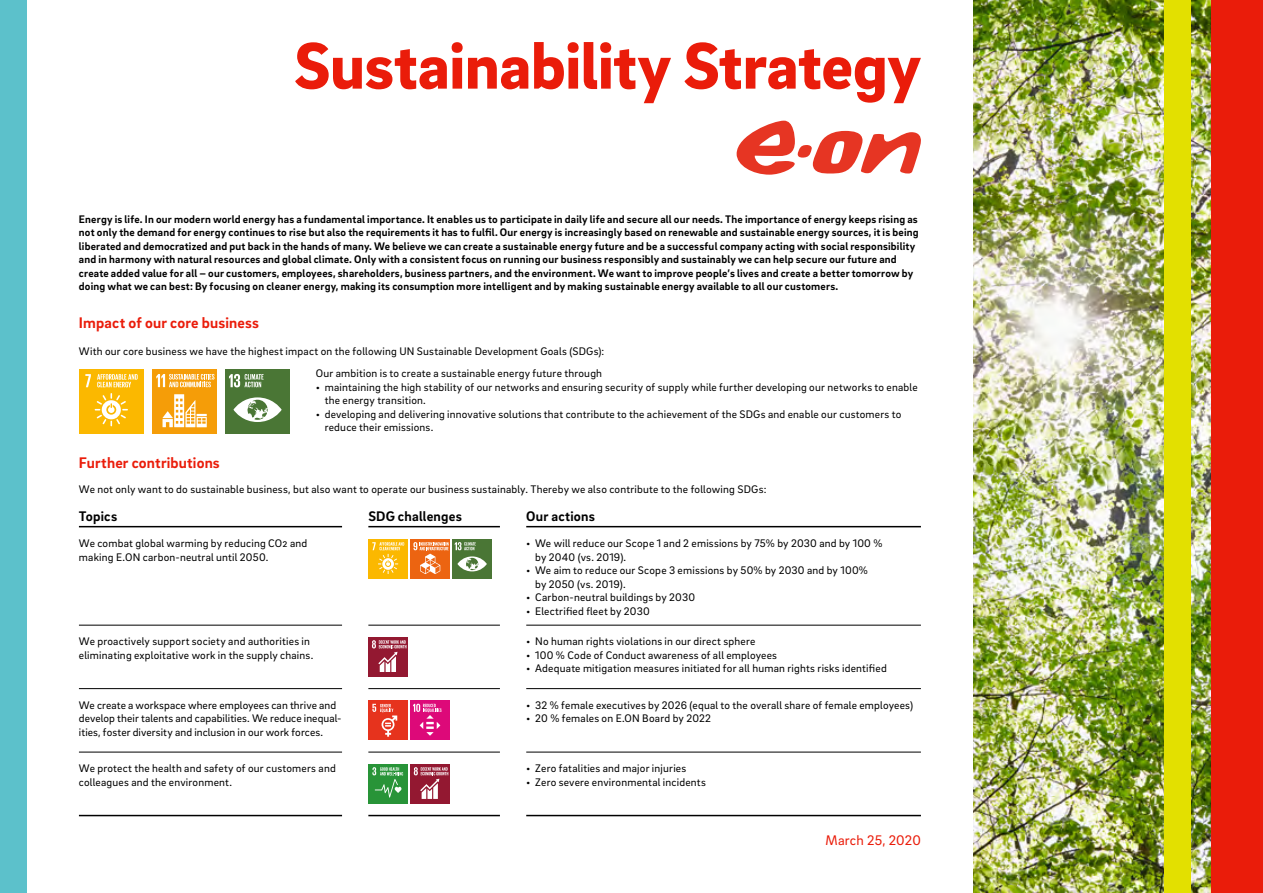
<style>
.page{position:relative;width:1263px;height:893px;background:#fff}
.page>*{position:absolute;margin:0;border:0;box-sizing:border-box;transform-origin:0 0}
.unterseite-titel{font:900 67.5px "EON Brix Sans";letter-spacing:-.01em;color:#ea1c0a}
.Subtitel_Rot{font:700 15.75px "EON Brix Sans";letter-spacing:.01em;color:#ea1c0a}
.tabelle-headline{font:700 14.25px "EON Brix Sans";letter-spacing:.015em;color:#000}
.Text{font:14.25px "EON Brix Sans";letter-spacing:.015em;color:#ea1c0a}
.text_normal_schwarz{font:11.25px/13.5px "EON Brix Sans";letter-spacing:.02em;color:#000}
.Text_fett{font:700 11.25px "EON Brix Sans";letter-spacing:.02em;color:#000}
.Text_normal{font:11.25px "EON Brix Sans";letter-spacing:.02em;color:#000}
</style>
<div class="page">
<div style="left:1210px;top:0;width:53px;height:893px;background:#ea1c0a"></div>
<img style="left:973px;top:0;width:237px;height:893px">
<div style="left:0;top:0;width:26px;height:893px;background:#5cc1cb"></div>
<svg style="left:737px;top:121px;width:184px;height:54px"></svg>
<svg style="left:79px;top:525px;width:842px;height:2px"></svg>
<hr style="left:526px;top:625px;width:395px;height:1px;background:#000">
<hr style="left:79px;top:688px;width:263px;height:1px;background:#000">
<hr style="left:368px;top:688px;width:132px;height:1px;background:#000">
<hr style="left:526px;top:688px;width:395px;height:1px;background:#000">
<hr style="left:79px;top:752px;width:263px;height:1px;background:#000">
<hr style="left:368px;top:752px;width:132px;height:1px;background:#000">
<hr style="left:526px;top:752px;width:395px;height:1px;background:#000">
<hr style="left:79px;top:526px;width:263px;height:1px;background:#000">
<hr style="left:368px;top:526px;width:132px;height:1px;background:#000">
<hr style="left:526px;top:526px;width:395px;height:1px;background:#000">
<hr style="left:79px;top:625px;width:263px;height:1px;background:#000">
<hr style="left:368px;top:625px;width:132px;height:1px;background:#000">
<hr style="left:79px;top:815px;width:263px;height:1px;background:#000">
<hr style="left:368px;top:815px;width:132px;height:1px;background:#000">
<hr style="left:526px;top:815px;width:395px;height:1px;background:#000">
<svg style="left:368px;top:539px;width:124px;height:40px;background:#c99e44"></svg>
<svg style="left:368px;top:637px;width:40px;height:40px;background:#a74458"></svg>
<div style="left:368px;top:701px;width:40px;height:39px;background:#e6331d"></div>
<svg style="left:372px;top:703px;width:25px;height:34px"></svg>
<div style="left:410px;top:701px;width:40px;height:39px;background:#dd0979"></div>
<svg style="left:413px;top:703px;width:28px;height:33px"></svg>
<svg style="left:368px;top:764px;width:82px;height:40px;background:#777557"></svg>
<div style="left:1165px;top:0;width:26px;height:893px;background:#e3e000"></div>
<div style="left:152px;top:369px;width:64px;height:64px;background:#f59d08"></div>
<svg style="left:163px;top:394px;width:44px;height:33px"></svg>
<div style="left:225px;top:369px;width:64px;height:65px;background:#4a7635"></div>
<svg style="left:233px;top:397px;width:49px;height:25px"></svg>
<div style="left:79px;top:369px;width:65px;height:65px;background:#fbb800"></div>
<svg style="left:95px;top:393px;width:33px;height:33px"></svg>
<svg style="left:85px;top:374px;width:6px;height:13px"></svg>
<svg style="left:97px;top:369px;width:167px;height:18px"></svg>
<p class="unterseite-titel" style="left:294px;top:21px;width:628px">Sustainability Strategy</p>
<p class="Text_fett" style="left:79px;top:212px;width:840px">Energy is life. In our modern world energy has a fundamental importance. It enables us to participate in daily life and secure all our needs. The importance of energy keeps rising as</p>
<p class="Text_fett" style="left:79px;top:225px;width:841px">not only the demand for energy continues to rise but also the requirements it has to fulfil. Our energy is increasingly based on renewable and sustainable energy sources, it is being</p>
<p class="Text_fett" style="left:79px;top:239px;width:838px">liberated and democratized and put back in the hands of many. We believe we can create a sustainable energy future and be a successful company acting with social responsibility</p>
<p class="Text_fett" style="left:79px;top:252px;width:819px">and in harmony with natural resources and global climate. Only with a consistent focus on running our business responsibly and sustainably we can help secure our future and</p>
<p class="Text_fett" style="left:79px;top:266px;width:836px">create added value for all – our customers, employees, shareholders, business partners, and the environment. We want to improve people’s lives and create a better tomorrow by</p>
<p class="Text_fett" style="left:79px;top:279px;width:761px">doing what we can best: By focusing on cleaner energy, making its consumption more intelligent and by making sustainable energy available to all our customers.</p>
<p class="Subtitel_Rot" style="left:79px;top:312px;width:182px">Impact of our core business</p>
<p class="Text_normal" style="left:79px;top:344px;width:527px">With our core business we have the highest impact on the following UN Sustainable Development Goals (SDGs):</p>
<p class="Subtitel_Rot" style="left:79px;top:452px;width:142px">Further contributions</p>
<p class="Text_normal" style="left:316px;top:366px;width:288px">Our ambition is to create a sustainable energy future through</p>
<p class="text_normal_schwarz" style="left:325px;top:379px;width:594px;text-indent:-9px">• maintaining the high stability of our networks and ensuring security of supply while further developing our networks to enable the energy transition.</p>
<p class="text_normal_schwarz" style="left:325px;top:406px;width:578px;text-indent:-9px">• developing and delivering innovative solutions that contribute to the achievement of the SDGs and enable our customers to reduce their emissions.</p>
<p class="Text_normal" style="left:79px;top:482px;width:689px">We not only want to do sustainable business, but also want to operate our business sustainably. Thereby we also contribute to the following SDGs:</p>
<p class="tabelle-headline" style="left:79px;top:506px;width:40px">Topics</p>
<p class="tabelle-headline" style="left:368px;top:506px;width:95px">SDG challenges</p>
<p class="tabelle-headline" style="left:526px;top:506px;width:70px">Our actions</p>
<p class="text_normal_schwarz" style="left:79px;top:536px;width:230px">We combat global warming by reducing CO2 and making E.ON carbon-neutral until 2050.</p>
<p class="text_normal_schwarz" style="left:535px;top:536px;width:349px;text-indent:-9px">• We will reduce our Scope 1 and 2 emissions by 75% by 2030 and by 100 % by 2040 (vs. 2019).</p>
<p class="text_normal_schwarz" style="left:535px;top:563px;width:334px;text-indent:-9px">• We aim to reduce our Scope 3 emissions by 50% by 2030 and by 100% by 2050 (vs. 2019).</p>
<p class="text_normal_schwarz" style="left:526px;top:590px;width:170px">• Carbon-neutral buildings by 2030</p>
<p class="text_normal_schwarz" style="left:526px;top:604px;width:125px">• Electrified fleet by 2030</p>
<p class="text_normal_schwarz" style="left:79px;top:634px;width:236px">We proactively support society and authorities in eliminating exploitative work in the supply chains.</p>
<p class="text_normal_schwarz" style="left:526px;top:634px;width:231px">• No human rights violations in our direct sphere</p>
<p class="text_normal_schwarz" style="left:526px;top:648px;width:252px">• 100 % Code of Conduct awareness of all employees</p>
<p class="text_normal_schwarz" style="left:526px;top:661px;width:362px">• Adequate mitigation measures initiated for all human rights risks identified</p>
<p class="text_normal_schwarz" style="left:79px;top:698px;width:264px">We create a workspace where employees can thrive and develop their talents and capabilities. We reduce inequal&shy;ities, foster diversity and inclusion in our work forces.</p>
<p class="text_normal_schwarz" style="left:526px;top:698px;width:388px">• 32 % female executives by 2026 (equal to the overall share of female employees)</p>
<p class="text_normal_schwarz" style="left:526px;top:711px;width:186px">• 20 % females on E.ON Board by 2022</p>
<p class="text_normal_schwarz" style="left:79px;top:761px;width:258px">We protect the health and safety of our customers and colleagues and the environment.</p>
<p class="text_normal_schwarz" style="left:526px;top:761px;width:162px">• Zero fatalities and major injuries</p>
<p class="text_normal_schwarz" style="left:526px;top:775px;width:181px">• Zero severe environmental incidents</p>
<p class="Text" style="left:825px;top:831px;width:97px">March 25, 2020</p>
</div>
